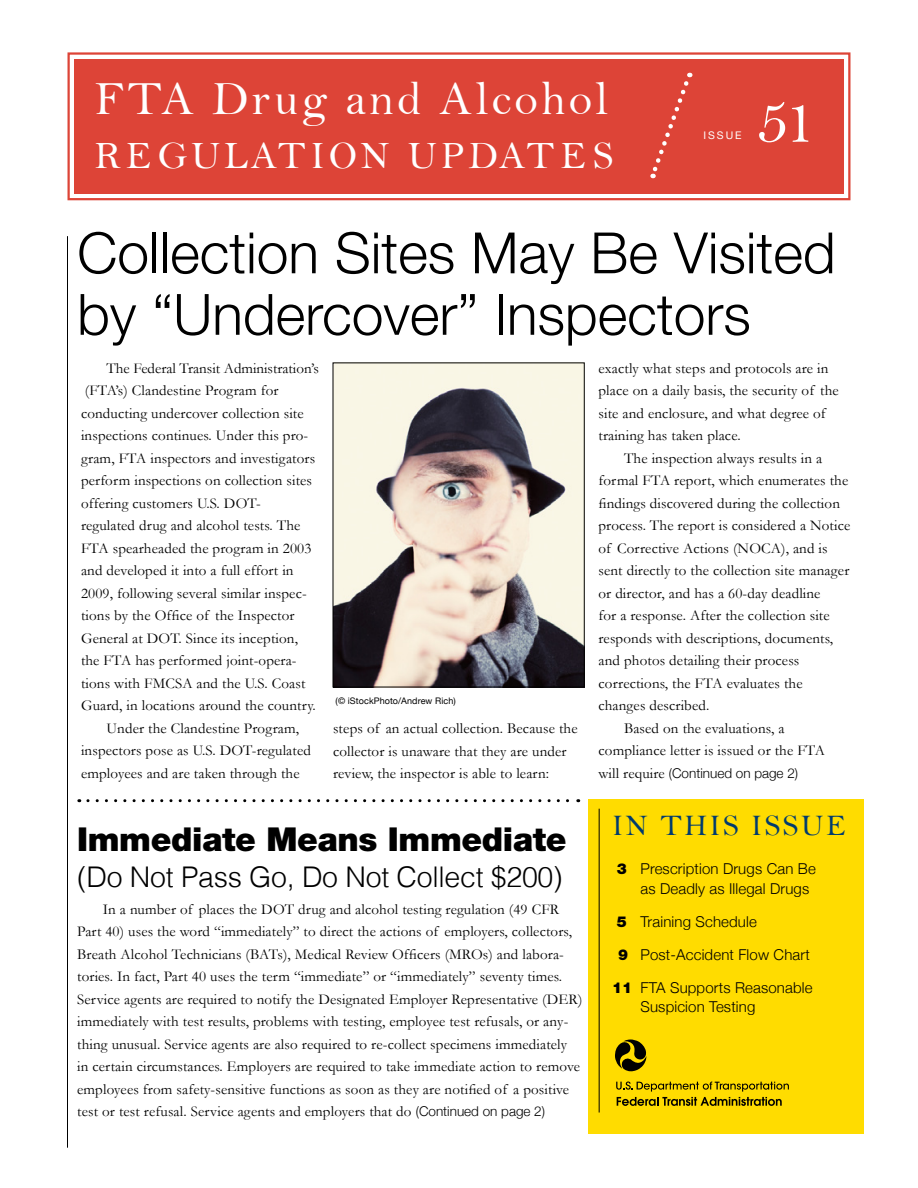
<style>
.page{position:relative;width:918px;height:1188px;background:#fff}
.page>*{position:absolute;margin:0;border:0;box-sizing:border-box;transform-origin:0 0}
.t1{font:69px "Bell";color:#fff}
.t2{font:300 57px/61.5px "Helvetica Neue";color:#000}
.t3{font:48px "Bell";letter-spacing:.06em;color:#fff}
.t4{font:39px "Bell";letter-spacing:.09em;color:#fff}
.t5{font:900 33px "Helvetica Neue LT Std";letter-spacing:-.01em;color:#000}
.t6{font:30px "Bell";letter-spacing:.08em;color:#003b6e}
.t7{font:300 28.5px "Helvetica";letter-spacing:-.01em;color:#000}
.t8{font:15px/22.5px "Garamond";letter-spacing:.01em;color:#000}
.t9{font:300 15px/19.5px "Helvetica Neue";letter-spacing:.01em;color:#000}
.t10{font:300 13.5px "Helvetica Neue";color:#000}
.t11{font:10.5px "Helvetica Neue";letter-spacing:.19em;color:#fff}
.t12{font:9px "Helvetica Neue";letter-spacing:.01em;color:#000}
.s1{font-family:"Helvetica Neue LT Std";font-weight:900}
.s2{font-family:"Garamond";font-weight:400;font-size:15px}
.s3{font-family:"Helvetica Neue";font-weight:300;font-size:13.5px}
</style>
<div class="page">
<img style="left:335px;top:365px;width:248px;height:320px">
<div style="left:333px;top:363px;width:252px;height:324px;border:1px solid #000"></div>
<div style="left:589px;top:799px;width:275px;height:335px;background:#ffdc00"></div>
<svg style="left:67px;top:52px;width:784px;height:149px;background:#df5347"></svg>
<div style="left:79px;top:64px;width:760px;height:125px;border:2px solid #dd4437"></div>
<svg style="left:615px;top:1039px;width:32px;height:33px"></svg>
<svg style="left:616px;top:1082px;width:173px;height:24px"></svg>
<svg style="left:88px;top:799px;width:491px;height:3px"></svg>
<div style="left:648px;top:73px;width:44px;height:105px;background:#dd4437"></div>
<hr style="left:67px;top:236px;width:1px;height:912px;background:#000">
<hr style="left:599px;top:809px;width:1px;height:304px;background:#000">
<h3 class="t3" style="left:94px;top:70px;width:516px">FTA Drug and Alcohol</h3>
<h3 class="t4" style="left:94px;top:133px;width:520px">REGULATION UPDATES</h3>
<p class="t11" style="left:703px;top:126px;width:40px">ISSUE</p>
<h1 class="t1" style="left:755px;top:79px;width:63px">51</h1>
<h2 class="t2" style="left:77px;top:219px;width:760px">Collection Sites May Be Visited by “Undercover” Inspectors</h2>
<p class="t8" style="left:106px;top:357px;width:214px">The Federal Transit Administration’s</p>
<p class="t8" style="left:85px;top:379px;width:195px">(FTA’s) Clandestine Program for</p>
<p class="t8" style="left:81px;top:402px;width:224px">conducting undercover collection site</p>
<p class="t8" style="left:81px;top:424px;width:229px">inspections continues. Under this pro-</p>
<p class="t8" style="left:81px;top:447px;width:236px">gram, FTA inspectors and investigators</p>
<p class="t8" style="left:81px;top:469px;width:233px">perform inspections on collection sites</p>
<p class="t8" style="left:81px;top:492px;width:181px">offering customers U.S. DOT-</p>
<p class="t8" style="left:81px;top:514px;width:221px">regulated drug and alcohol tests. The</p>
<p class="t8" style="left:81px;top:537px;width:232px">FTA spearheaded the program in 2003</p>
<p class="t8" style="left:81px;top:559px;width:214px">and developed it into a full effort in</p>
<p class="t8" style="left:81px;top:582px;width:227px">2009, following several similar inspec-</p>
<p class="t8" style="left:81px;top:604px;width:215px">tions by the Office of the Inspector</p>
<p class="t8" style="left:81px;top:627px;width:219px">General at DOT. Since its inception,</p>
<p class="t8" style="left:81px;top:649px;width:217px">the FTA has performed joint-opera-</p>
<p class="t8" style="left:81px;top:672px;width:226px">tions with FMCSA and the U.S. Coast</p>
<p class="t8" style="left:81px;top:694px;width:236px">Guard, in locations around the country.</p>
<p class="t8" style="left:106px;top:717px;width:194px">Under the Clandestine Program,</p>
<p class="t8" style="left:81px;top:739px;width:231px">inspectors pose as U.S. DOT-regulated</p>
<p class="t8" style="left:81px;top:762px;width:220px">employees and are taken through the</p>
<h3 class="t6" style="left:612px;top:807px;width:235px">IN THIS ISSUE</h3>
<p class="t9" style="left:640px;top:858px;width:177px;text-indent:-24px"><span class="s1">3</span> Prescription Drugs Can Be as Deadly as Illegal Drugs</p>
<p class="t9" style="left:617px;top:911px;width:142px"><span class="s1">5</span> Training Schedule</p>
<p class="t9" style="left:618px;top:944px;width:193px"><span class="s1">9</span> Post-Accident Flow Chart</p>
<p class="t9" style="left:640px;top:977px;width:174px;text-indent:-28px"><span class="s1">11</span> FTA Supports Reasonable<br>Suspicion Testing</p>
<p class="t8" style="left:598px;top:357px;width:242px">exactly what steps and protocols are in place on a daily basis, the security of the site and enclosure, and what degree of training has taken place.</p>
<p class="t8" style="left:624px;top:447px;width:200px">The inspection always results in a</p>
<p class="t8" style="left:598px;top:469px;width:251px">formal FTA report, which enumerates the</p>
<p class="t8" style="left:598px;top:492px;width:243px">findings discovered during the collection</p>
<p class="t8" style="left:598px;top:514px;width:253px">process. The report is considered a Notice</p>
<p class="t8" style="left:598px;top:537px;width:231px">of Corrective Actions (NOCA), and is</p>
<p class="t8" style="left:598px;top:559px;width:252px">sent directly to the collection site manager</p>
<p class="t8" style="left:598px;top:582px;width:224px">or director, and has a 60-day deadline</p>
<p class="t8" style="left:598px;top:604px;width:233px">for a response. After the collection site</p>
<p class="t8" style="left:598px;top:627px;width:236px">responds with descriptions, documents,</p>
<p class="t8" style="left:598px;top:649px;width:202px">and photos detailing their process</p>
<p class="t8" style="left:598px;top:672px;width:206px">corrections, the FTA evaluates the</p>
<p class="t8" style="left:598px;top:694px;width:112px">changes described.</p>
<p class="t8" style="left:624px;top:717px;width:162px">Based on the evaluations, a</p>
<p class="t8" style="left:598px;top:739px;width:228px">compliance letter is issued or the FTA</p>
<p class="t10" style="left:598px;top:762px;width:201px"><span class="s2">will require</span> (Continued on page 2)</p>
<p class="t12" style="left:336px;top:693px;width:122px">(© iStockPhoto/Andrew Rich)</p>
<p class="t8" style="left:333px;top:717px;width:246px">steps of an actual collection. Because the collector is unaware that they are under review, the inspector is able to learn:</p>
<h3 class="t5" style="left:77px;top:820px;width:491px">Immediate Means Immediate</h3>
<h3 class="t7" style="left:77px;top:854px;width:487px">(Do Not Pass Go, Do Not Collect $200)</h3>
<p class="t8" style="left:77px;top:898px;width:507px;text-indent:26px">In a number of places the DOT drug and alcohol testing regulation (49 CFR Part 40) uses the word “immediately” to direct the actions of employers, collectors, Breath Alcohol Technicians (BATs), Medical Review Officers (MROs) and labora&shy;tories. In fact, Part 40 uses the term “immediate” or “immediately” seventy times.<br>Service agents are required to notify the Designated Employer Representative (DER) immediately with test results, problems with testing, employee test refusals, or any&shy;thing unusual. Service agents are also required to re-collect specimens immediately<br>in certain circumstances. Employers are required to take immediate action to remove employees from safety-sensitive functions as soon as they are notified of a positive test or test refusal. Service agents and employers that do <span class="s3">(Continued on page 2)</span></p>
</div>
